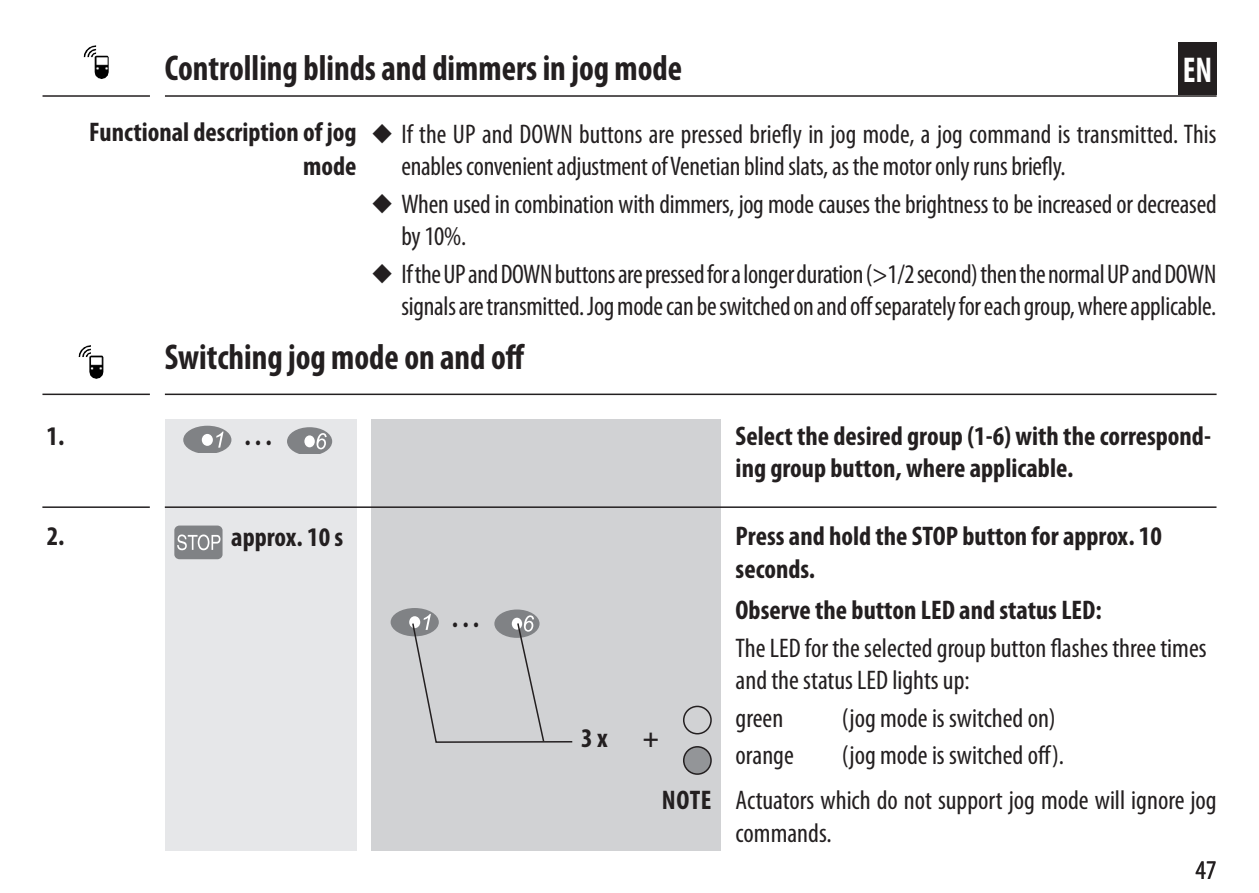
<style>
.page{position:relative;width:1259px;height:893px;background:#fff}
.page>*{position:absolute;margin:0;border:0;box-sizing:border-box;transform-origin:0 0}
.Kapitelüberschriften{font:700 condensed 36px "Myriad Pro";color:#231f20;scale:.95 1}
.t1{font:700 condensed 36px "Myriad Pro";color:#fff;scale:.9 1}
.Aufzählung_-_EN{font:condensed 27px/32.4px "Myriad Pro";letter-spacing:-.01em;color:#231f20}
.Fließtext_-_EN{font:condensed 27px/32.4px "Myriad Pro";color:#231f20}
.Handlungsschritte_Fe{font:700 condensed 27px/32.4px "Myriad Pro";color:#231f20}
.Untertitel_-_EN{font:700 condensed 27px/33.6px "Myriad Pro";color:#231f20;text-align:right}
.Marginalie_-_DE{font:700 condensed 27px "Myriad Pro";color:#231f20}
.HINWEIS_WICHTIG_-_EN{font:700 condensed 27px "Myriad Pro";color:#231f20}
</style>
<div class="page">
<hr style="left:165px;top:95px;width:1051px;height:2px;background:#231f20">
<hr style="left:43px;top:95px;width:107px;height:2px;background:#231f20">
<div style="left:1178px;top:42px;width:38px;height:53px;background:#231f20"></div>
<div style="left:165px;top:419px;width:192px;height:431px;background:#e6e7e9"></div>
<div style="left:372px;top:419px;width:349px;height:431px;background:#d1d2d4"></div>
<hr style="left:42px;top:394px;width:108px;height:1px;background:#231f20">
<hr style="left:165px;top:394px;width:1051px;height:1px;background:#231f20">
<svg style="left:78px;top:345px;width:13px;height:12px"></svg>
<div style="left:183px;top:426px;width:48px;height:26px;background:#808285;border-radius:50%"></div>
<div style="left:202px;top:434px;width:11px;height:12px;background:#fff;border-radius:50%"></div>
<svg style="left:216px;top:432px;width:7px;height:16px"></svg>
<svg style="left:287px;top:427px;width:45px;height:26px"></svg>
<hr style="left:165px;top:506px;width:1051px;height:2px;background:#231f20">
<hr style="left:42px;top:506px;width:108px;height:2px;background:#231f20">
<div style="left:391px;top:608px;width:48px;height:28px;background:#808285;border-radius:50%"></div>
<svg style="left:409px;top:616px;width:11px;height:12px"></svg>
<div style="left:494px;top:609px;width:45px;height:29px;background:#808285;border-radius:50%"></div>
<div style="left:684px;top:747px;width:27px;height:27px;background:#939598;border-radius:50%"></div>
<div style="left:683px;top:746px;width:29px;height:29px;border:2px solid #231f20;border-radius:50%"></div>
<div style="left:683px;top:706px;width:29px;height:28px;border:2px solid #231f20;border-radius:50%"></div>
<svg style="left:411px;top:614px;width:162px;height:129px"></svg>
<div style="left:174px;top:526px;width:48px;height:33px;background:#808285;border-radius:5px"></div>
<svg style="left:177px;top:534px;width:43px;height:16px"></svg>
<img style="left:84px;top:45px;width:12px;height:24px">
<p class="Marginalie_-_DE" style="left:47px;top:421px;width:19px">1.</p>
<p class="Marginalie_-_DE" style="left:47px;top:521px;width:19px">2.</p>
<p class="Kapitelüberschriften" style="left:165px;top:48px;width:546px">Controlling blinds and dimmers in jog mode</p>
<p class="Untertitel_-_EN" style="left:89px;top:116px;width:269px">Functional description of jog mode</p>
<p class="Aufzählung_-_EN" style="left:401px;top:118px;width:816px;text-indent:-30px">◆ If the UP and DOWN buttons are pressed briefly in jog mode, a jog command is transmitted. This enables convenient adjustment of Venetian blind slats, as the motor only runs briefly.</p>
<p class="Aufzählung_-_EN" style="left:401px;top:188px;width:816px;text-indent:-30px">◆ When used in combination with dimmers, jog mode causes the brightness to be increased or decreased by 10%.</p>
<p class="Aufzählung_-_EN" style="left:372px;top:258px;width:846px;text-align:right">◆ If the UP and DOWN buttons are pressed for a longer duration (&gt;1/2 second) then the normal UP and DOWN signals are transmitted. Jog mode can be switched on and off separately for each group, where applicable.</p>
<p class="Kapitelüberschriften" style="left:165px;top:337px;width:380px">Switching jog mode on and off</p>
<h1 class="t1" style="left:1182px;top:50px;width:34px">EN</h1>
<p class="Marginalie_-_DE" style="left:244px;top:421px;width:29px">. . .</p>
<p class="Handlungsschritte_Fe" style="left:231px;top:521px;width:113px">approx. 10 s</p>
<p class="Marginalie_-_DE" style="left:452px;top:603px;width:29px">. . .</p>
<p class="Marginalie_-_DE" style="left:581px;top:724px;width:28px">3 x</p>
<p class="Marginalie_-_DE" style="left:642px;top:724px;width:18px">+</p>
<p class="Handlungsschritte_Fe" style="left:735px;top:420px;width:477px">Select the desired group (1-6) with the correspond&shy;ing group button, where applicable.</p>
<p class="Handlungsschritte_Fe" style="left:735px;top:520px;width:428px">Press and hold the STOP button for approx. 10 seconds.</p>
<p class="Handlungsschritte_Fe" style="left:735px;top:594px;width:368px">Observe the button LED and status LED:</p>
<p class="Fließtext_-_EN" style="left:735px;top:632px;width:472px">The LED for the selected group button flashes three times and the status LED lights up:</p>
<p class="Fließtext_-_EN" style="left:735px;top:702px;width:49px">green</p>
<p class="Fließtext_-_EN" style="left:842px;top:702px;width:215px">(jog mode is switched on)</p>
<p class="Fließtext_-_EN" style="left:735px;top:740px;width:60px">orange</p>
<p class="Fließtext_-_EN" style="left:842px;top:740px;width:224px">(jog mode is switched off).</p>
<p class="HINWEIS_WICHTIG_-_EN" style="left:662px;top:786px;width:51px">NOTE</p>
<p class="Fließtext_-_EN" style="left:735px;top:785px;width:482px">Actuators which do not support jog mode will ignore jog commands.</p>
<p class="Aufzählung_-_EN" style="left:1195px;top:855px;width:23px">47</p>
</div>
